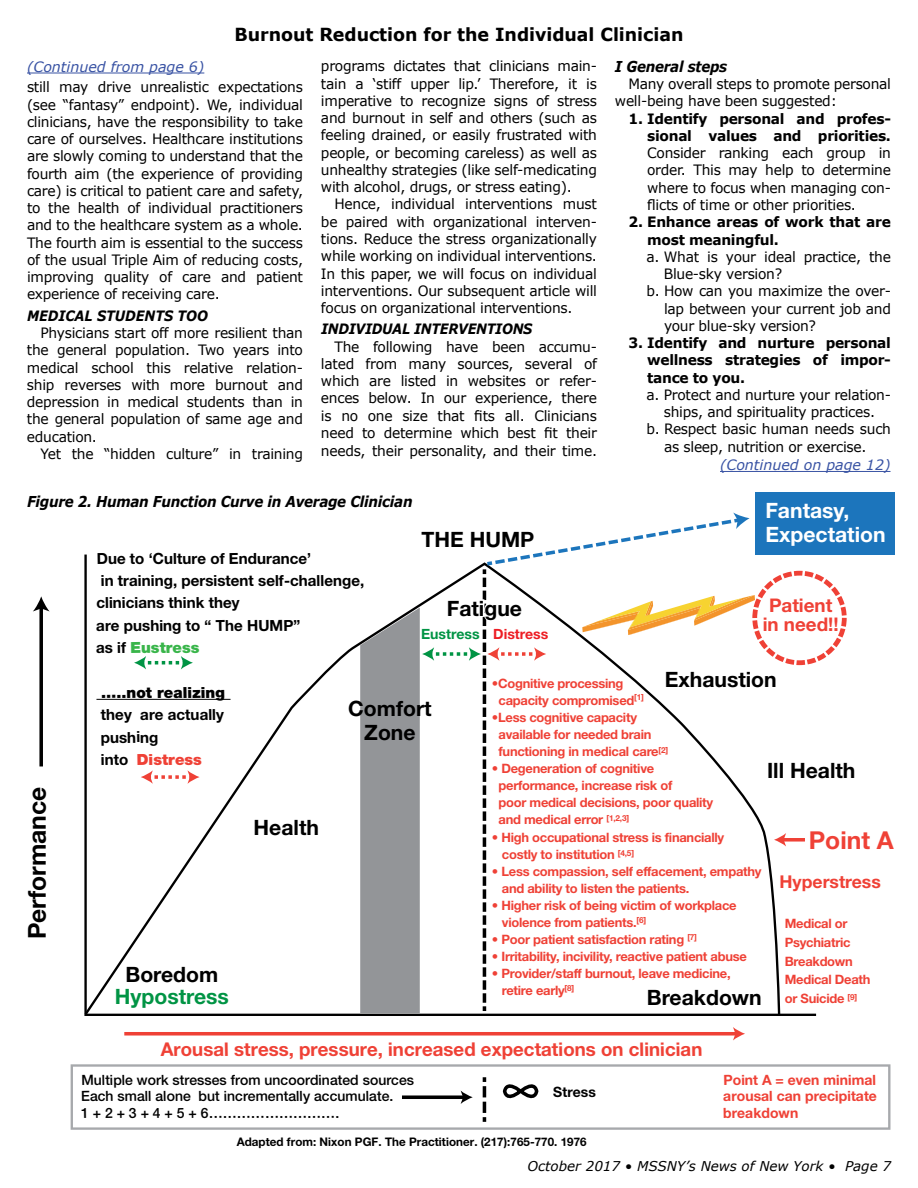
<style>
.page{position:relative;width:918px;height:1188px;background:#fff}
.page>*{position:absolute;margin:0;border:0;box-sizing:border-box;transform-origin:0 0}
.t1{font:700 24.75px "Helvetica Neue";color:#000}
.t2{font:700 24.75px "Helvetica Neue";color:#ef4136}
.t3{font:700 21.15px/23.5px "Helvetica Neue";color:#000;text-align:center}
.t4{font:700 21.15px/23.5px "Helvetica Neue";color:#fff}
.t5{font:700 21.15px "Helvetica Neue";color:#009444}
.t6{font:700 18.75px/18.8px "Helvetica Neue";color:#ef4136;text-align:center}
.t7{font:700 18px "Verdana";color:#000}
.t8{font:700 17.7px "Helvetica Neue";color:#ef4136}
.t9{font:700 15.3px/22.4px "Helvetica Neue";color:#000}
.t10{font:900 15.3px "Helvetica Neue";color:#000}
.t11{font:italic 700 15px "Verdana";letter-spacing:-.02em;color:#000;scale:.9 1}
.t12{font:14.25px/17.2px "Verdana";letter-spacing:-.02em;color:#000;text-align:justify}
.t13{font:700 14.25px/17.2px "Verdana";letter-spacing:-.02em;color:#000;text-align:right}
.t14{font:italic 700 14.25px "Verdana";letter-spacing:-.02em;color:#000;scale:.9 1}
.t15{font:italic 14.25px "Verdana";color:#3953a4}
.t16{font:500 14.1px/16.2px "Helvetica Neue";color:#000}
.t17{font:700 14.1px/16px "Helvetica Neue";color:#ef4136;text-align:justify}
.t18{font:700 14.1px "Helvetica Neue";color:#009444}
.t19{font:700 14.1px "Helvetica Neue";color:#000}
.t20{font:italic 13.5px "Verdana";color:#000}
.t21{font:700 12.9px/17.1px "Helvetica Neue";letter-spacing:-.02em;color:#ef4136}
.t22{font:700 11.7px "Helvetica Neue";color:#000}
.s1{font-weight:900;color:#39b54a}
.s2{font-weight:900;color:#ef4136}
.s3{color:#ed1d24}
</style>
<div class="page">
<svg style="left:84px;top:564px;width:698px;height:452px"></svg>
<div style="left:752px;top:571px;width:95px;height:94px;border:5px dashed #ef4136;border-radius:50%"></div>
<div style="left:755px;top:492px;width:140px;height:63px;background:#1c75bc"></div>
<svg style="left:483px;top:1077px;width:3px;height:45px"></svg>
<svg style="left:134px;top:656px;width:59px;height:13px"></svg>
<svg style="left:360px;top:513px;width:395px;height:500px"></svg>
<svg style="left:141px;top:770px;width:59px;height:14px"></svg>
<svg style="left:124px;top:1032px;width:609px;height:4px;background:#f0574e"></svg>
<svg style="left:733px;top:1027px;width:12px;height:13px"></svg>
<svg style="left:402px;top:1095px;width:59px;height:4px"></svg>
<svg style="left:461px;top:1091px;width:12px;height:13px"></svg>
<svg style="left:786px;top:838px;width:19px;height:4px"></svg>
<svg style="left:774px;top:833px;width:12px;height:13px"></svg>
<svg style="left:39px;top:611px;width:4px;height:155px"></svg>
<svg style="left:33px;top:596px;width:16px;height:15px"></svg>
<hr style="left:96px;top:699px;width:135px;height:1px;background:#000">
<svg style="left:502px;top:1084px;width:37px;height:15px"></svg>
<div style="left:71px;top:1064px;width:819px;height:66px;border:2px solid #a7a9ac"></div>
<hr style="left:720px;top:471px;width:171px;height:1px;background:#3953a4">
<hr style="left:27px;top:73px;width:177px;height:1px;background:#3953a4">
<p class="t7" style="left:234px;top:21px;width:451px">Burnout Reduction for the Individual Clinician</p>
<p class="t15" style="left:27px;top:57px;width:179px">(Continued from page 6)</p>
<p class="t12" style="left:27px;top:78px;width:278px">still may drive unrealistic expectations (see “fantasy” endpoint). We, individual clinicians, have the responsibility to take care of ourselves. Healthcare institutions are slowly coming to understand that the fourth aim (the experience of providing care) is critical to patient care and safety, to the health of individual practitioners and to the healthcare system as a whole.<br>The fourth aim is essential to the success of the usual Triple Aim of reducing costs, improving quality of care and patient experience of receiving care.</p>
<p class="t14" style="left:27px;top:306px;width:203px">Medical Students Too</p>
<p class="t12" style="left:27px;top:324px;width:278px;text-indent:14px">Physicians start off more resilient than the general population. Two years into medical school this relative relation&shy;ship reverses with more burnout and depression in medical students than in the general population of same age and education.</p>
<p class="t12" style="left:40px;top:445px;width:264px">Yet the “hidden culture” in training</p>
<p class="t12" style="left:321px;top:57px;width:278px">programs dictates that clinicians main&shy;tain a ‘stiff upper lip.’ Therefore, it is imperative to recognize signs of stress and burnout in self and others (such as feeling drained, or easily frustrated with people, or becoming careless) as well as unhealthy strategies (like self-medicating with alcohol, drugs, or stress eating).</p>
<p class="t12" style="left:321px;top:196px;width:278px;text-indent:14px">Hence, individual interventions must be paired with organizational interven&shy;tions. Reduce the stress organizationally while working on individual interventions.<br>In this paper, we will focus on individual interventions. Our subsequent article will focus on organizational interventions.</p>
<p class="t14" style="left:321px;top:319px;width:236px">Indi vidual Interventions</p>
<p class="t12" style="left:321px;top:338px;width:278px;text-indent:14px">The following have been accumu&shy;lated from many sources, several of which are listed in websites or refer&shy;ences below. In our experience, there is no one size that fits all. Clinicians need to determine which best fit their needs, their personality, and their time.</p>
<p class="t11" style="left:27px;top:491px;width:430px">Figure 2. Human Function Curve in Average Clinician</p>
<h2 class="t3" style="left:422px;top:527px;width:114px">THE HUMP</h2>
<p class="t11" style="left:615px;top:56px;width:126px">I General steps</p>
<p class="t12" style="left:615px;top:75px;width:278px;text-indent:14px">Many overall steps to promote personal well-being have been suggested:</p>
<p class="t13" style="left:628px;top:110px;width:264px">1. Identify personal and profes&shy;sional values and priorities.</p>
<p class="t12" style="left:647px;top:144px;width:245px">Consider ranking each group in order. This may help to determine where to focus when managing con&shy;flicts of time or other priorities.</p>
<p class="t13" style="left:647px;top:213px;width:245px;text-align:left;text-indent:-19px">2. Enhance areas of work that are most meaningful.</p>
<p class="t12" style="left:646px;top:248px;width:246px">a. What is your ideal practice, the</p>
<p class="t12" style="left:664px;top:265px;width:120px">Blue-sky version?</p>
<p class="t12" style="left:646px;top:282px;width:246px">b. How can you maximize the over-</p>
<p class="t12" style="left:664px;top:300px;width:228px">lap between your current job and</p>
<p class="t12" style="left:664px;top:317px;width:154px">your blue-sky version?</p>
<p class="t13" style="left:647px;top:334px;width:245px;text-align:justify;text-indent:-19px">3. Identify and nurture personal wellness strategies of impor&shy;tance to you.</p>
<p class="t12" style="left:646px;top:386px;width:246px;text-align:center">a. Protect and nurture your relation&shy;ships, and spirituality practices.<br>b. Respect basic human needs such as sleep, nutrition or exercise.</p>
<p class="t15" style="left:720px;top:455px;width:172px">(Continued on page 12)</p>
<h2 class="t4" style="left:765px;top:498px;width:122px">Fantasy,<br>Expectation</h2>
<h1 class="t1" style="left:22px;top:939px;width:154px;rotate:-90deg">Performance</h1>
<p class="t9" style="left:96px;top:548px;width:269px;line-height:22.8px;rotate:-1deg">Due to ‘Culture of Endurance’<br>in training, persistent self-challenge,</p>
<p class="t9" style="left:95px;top:592px;width:206px;rotate:-1deg">clinicians think they<br>are pushing to “ The HUMP” as if <span class="s1">Eustress</span></p>
<p class="t10" style="left:101px;top:684px;width:125px;rotate:-1deg">…..not realizing</p>
<p class="t9" style="left:100px;top:704px;width:126px;rotate:-1deg">they are actually pushing<br>into <span class="s2">Distress</span></p>
<h3 class="t6" style="left:763px;top:595px;width:77px">Patient in need!!</h3>
<h2 class="t3" style="left:447px;top:596px;width:77px">Fatigue</h2>
<p class="t18" style="left:421px;top:625px;width:129px">Eustress <span class="s3">Distress</span></p>
<h2 class="t3" style="left:665px;top:668px;width:114px">Exhaustion</h2>
<p class="t21" style="left:499px;top:675px;width:147px;text-indent:-7px">•Cognitive processing capacity compromised<sup>[1]</sup></p>
<p class="t21" style="left:499px;top:709px;width:171px;text-indent:-7px">•Less cognitive capacity available for needed brain functioning in medical care<sup>[2]</sup></p>
<p class="t21" style="left:499px;top:760px;width:216px;text-indent:-7px">• Degeneration of cognitive performance, increase risk of<br>poor medical decisions, poor quality and medical error <sup>[1,2,3]</sup></p>
<p class="t21" style="left:502px;top:828px;width:224px;text-indent:-10px">• High occupational stress is financially costly to institution <sup>[4,5]</sup></p>
<p class="t21" style="left:502px;top:862px;width:261px;text-indent:-10px">• Less compassion, self effacement, empathy and ability to listen the patients.</p>
<p class="t21" style="left:502px;top:896px;width:236px;text-indent:-10px">• Higher risk of being victim of workplace violence from patients.<sup>[6]</sup></p>
<p class="t21" style="left:492px;top:930px;width:207px">• Poor patient satisfaction rating <sup>[7]</sup></p>
<p class="t21" style="left:492px;top:947px;width:257px">• Irritability, incivility, reactive patient abuse</p>
<p class="t21" style="left:502px;top:964px;width:230px;text-indent:-10px">• Provider/staff burnout, leave medicine, retire early<sup>[8]</sup></p>
<h2 class="t3" style="left:348px;top:697px;width:85px">Comfort<br>Zone</h2>
<h2 class="t3" style="left:767px;top:758px;width:90px">Ill Health</h2>
<h2 class="t3" style="left:254px;top:815px;width:67px">Health</h2>
<h1 class="t2" style="left:809px;top:825px;width:87px">Point A</h1>
<p class="t8" style="left:780px;top:871px;width:103px">Hyperstress</p>
<p class="t21" style="left:785px;top:914px;width:87px;line-height:18.8px">Medical or<br>Psychiatric<br>Breakdown<br>Medical Death or Suicide <sup>[9]</sup></p>
<h2 class="t3" style="left:125px;top:962px;width:94px">Boredom</h2>
<h2 class="t5" style="left:115px;top:983px;width:116px">Hypostress</h2>
<h2 class="t3" style="left:647px;top:985px;width:116px">Breakdown</h2>
<h3 class="t6" style="left:161px;top:1044px;width:543px;rotate:-1deg">Arousal stress, pressure, increased expectations on clinician</h3>
<p class="t16" style="left:80px;top:1074px;width:335px;rotate:-1deg">Multiple work stresses from uncoordinated sources<br>Each small alone but incrementally accumulate.<br>1 + 2 + 3 + 4 + 5 + 6……………………….</p>
<p class="t17" style="left:722px;top:1073px;width:156px;rotate:-1deg">Point A = even minimal arousal can precipitate breakdown</p>
<p class="t19" style="left:553px;top:1084px;width:44px;rotate:-1deg">Stress</p>
<p class="t22" style="left:237px;top:1138px;width:351px;rotate:-1deg">Adapted from: Nixon PGF. The Practitioner. (217):765-770. 1976</p>
<p class="t20" style="left:528px;top:1157px;width:365px">October 2017 • MSSNY’s News of New York • Page 7</p>
</div>
